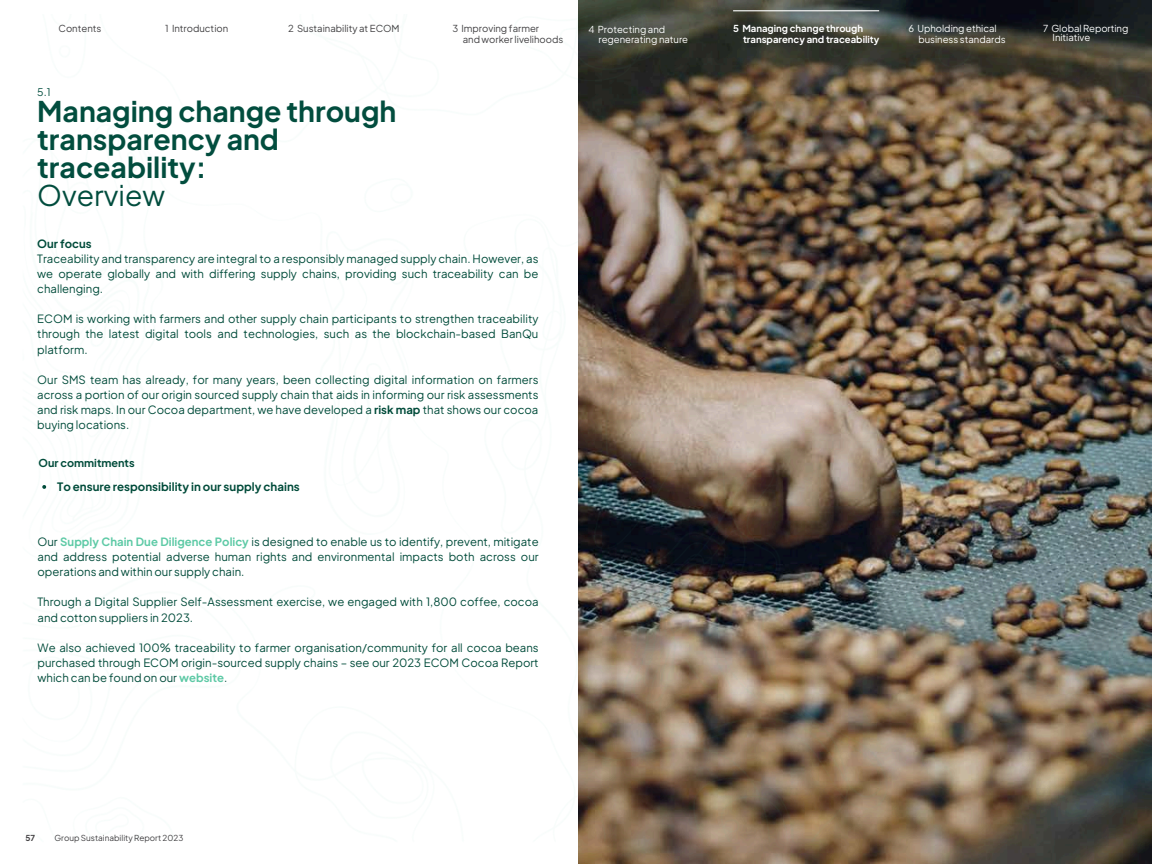
<style>
.page{position:relative;width:1152px;height:864px;background:#fff}
.page>*{position:absolute;margin:0;border:0;box-sizing:border-box;transform-origin:0 0}
.t1{font:700 28.35px/28px "Plus Jakarta Sans";color:#024d3e}
.t2{font:700 11.55px "Plus Jakarta Sans";color:#004b3a}
.t3{font:11.4px/15.1px "Plus Jakarta Sans";color:#004b3a;text-align:justify}
.t4{font:700 10.8px "Plus Jakarta Sans";color:#004b3a}
.t5{font:10.5px "Plus Jakarta Sans";color:#024d3e}
.t6{font:9.6px/9.6px "Plus Jakarta Sans";color:#fff}
.t7{font:9.6px "Plus Jakarta Sans";color:#414042}
.t8{font:700 9.6px "Plus Jakarta Sans";color:#fff}
.t9{font:8.25px "Plus Jakarta Sans";color:#414042}
.t10{font:700 8.25px "Plus Jakarta Sans";color:#414042}
.s1{font-weight:400}
.s2{font-weight:700}
.s3{font-weight:700;color:#5ecaa6}
.s4{font-weight:700;color:#5dc9a5}
</style>
<div class="page">
<img style="left:46px;top:15px;width:1106px;height:849px">
<svg style="left:42px;top:485px;width:4px;height:4px"></svg>
<h2 class="t7" style="left:59px;top:22px;width:44px">Contents</h2>
<p class="t7" style="left:165px;top:22px;width:65px">1 Introduction</p>
<h3 class="t7" style="left:288px;top:22px;width:113px">2 Sustainability at ECOM</h3>
<h3 class="t7" style="left:452px;top:22px;width:88px">3 Improving farmer</h3>
<h3 class="t7" style="left:463px;top:33px;width:102px">and worker livelihoods</h3>
<p class="t5" style="left:37px;top:85px;width:15px">5.1</p>
<p class="t1" style="left:37px;top:97px;width:361px">Managing change through transparency and traceability:<br><span class="s1">Overview</span></p>
<p class="t3" style="left:37px;top:235px;width:503px;text-align:left"><span class="s2">Our focus<br></span>Traceability and transparency are integral to a responsibly managed supply chain. However, as we operate globally and with differing supply chains, providing such traceability can be challenging.</p>
<h5 class="t3" style="left:37px;top:311px;width:503px">ECOM is working with farmers and other supply chain participants to strengthen traceability through the latest digital tools and technologies, such as the blockchain-based BanQu platform.</h5>
<h5 class="t3" style="left:37px;top:372px;width:503px">Our SMS team has already, for many years, been collecting digital information on farmers across a portion of our origin sourced supply chain that aids in informing our risk assessments and risk maps. In our Cocoa department, we have developed a <span class="s2">risk map</span> that shows our cocoa buying locations.</h5>
<h3 class="t4" style="left:39px;top:456px;width:98px">Our commitments</h3>
<h1 class="t2" style="left:57px;top:479px;width:244px">To ensure responsibility in our supply chains</h1>
<h5 class="t3" style="left:38px;top:534px;width:503px">Our <span class="s3">Supply Chain Due Diligence Policy</span> is designed to enable us to identify, prevent, mitigate and address potential adverse human rights and environmental impacts both across our operations and within our supply chain.</h5>
<h5 class="t3" style="left:38px;top:594px;width:503px">Through a Digital Supplier Self-Assessment exercise, we engaged with 1,800 coffee, cocoa and cotton suppliers in 2023.</h5>
<h5 class="t3" style="left:38px;top:640px;width:503px">We also achieved 100% traceability to farmer organisation/community for all cocoa beans purchased through ECOM origin-sourced supply chains – see our 2023 ECOM Cocoa Report which can be found on our <span class="s4">website</span>.</h5>
<h5 class="t6" style="left:589px;top:24px;width:78px">4 Protecting and</h5>
<h5 class="t6" style="left:598px;top:35px;width:91px">regenerating nature</h5>
<h4 class="t8" style="left:733px;top:22px;width:132px">5 Managing change through</h4>
<h4 class="t8" style="left:743px;top:33px;width:138px">transparency and traceability</h4>
<h5 class="t6" style="left:908px;top:23px;width:90px">6 Upholding ethical</h5>
<h5 class="t6" style="left:918px;top:35px;width:89px">business standards</h5>
<h5 class="t6" style="left:1053px;top:23px;width:77px;text-indent:-9px">7 Global Reporting<br>Initiative</h5>
<h3 class="t10" style="left:26px;top:832px;width:11px">57</h3>
<h3 class="t9" style="left:55px;top:832px;width:130px">Group Sustainability Report 2023</h3>
</div>
